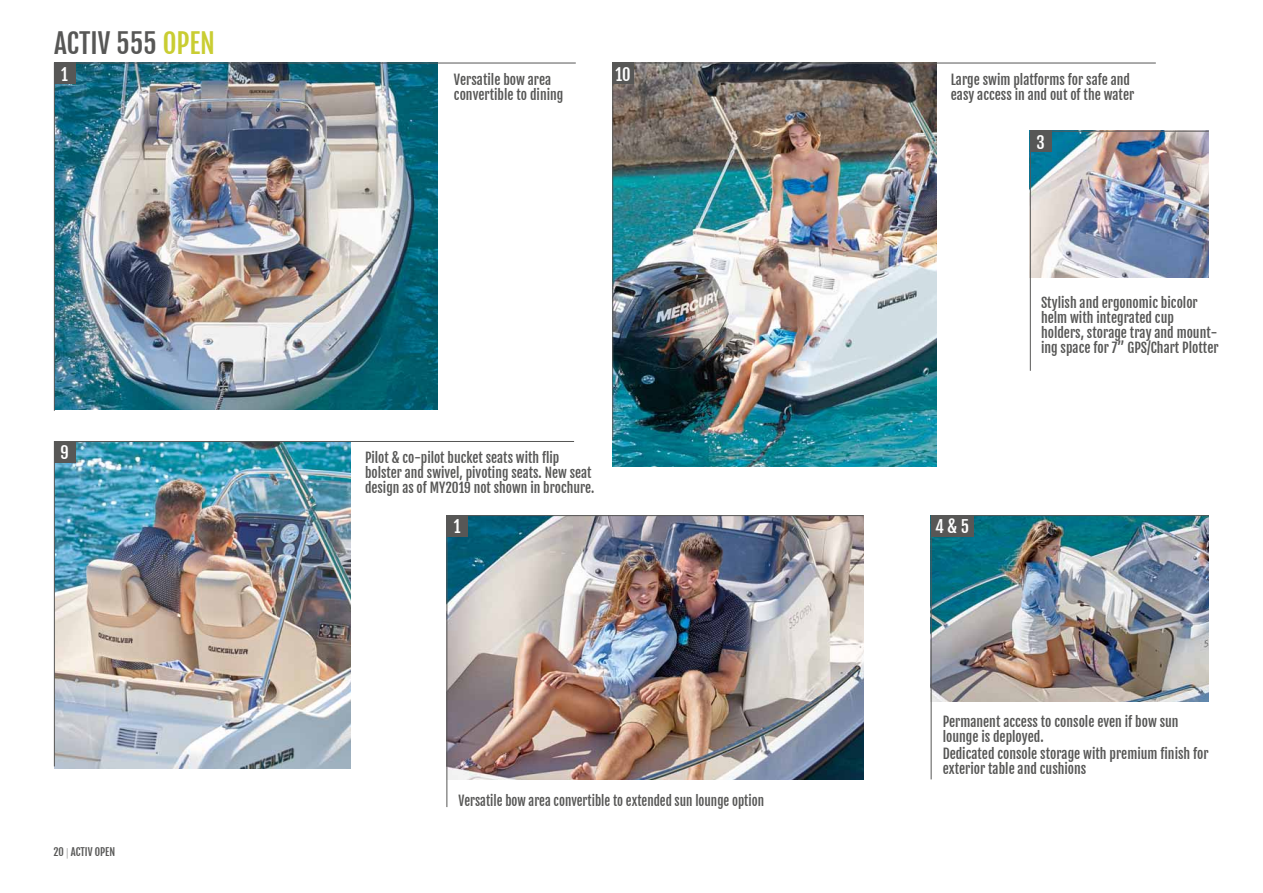
<style>
.page{position:relative;width:1263px;height:893px;background:#fff}
.page>*{position:absolute;margin:0;border:0;box-sizing:border-box;transform-origin:0 0}
.t1{font:27px "Fjalla One";color:#575756}
.t2{font:16.5px "Fjalla One";color:#fff}
.t3{font:13.5px/15px "Fjalla One";color:#575756}
.t4{font:13.5px "Fjalla One";color:#575756;scale:.95 1}
.t5{font:10.5px "Fjalla One";color:#575756}
.s1{color:#c9cd32}
.s2{font-family:"Source Sans Pro";font-weight:300}
</style>
<div class="page">
<img style="left:55px;top:64px;width:383px;height:346px">
<img style="left:54px;top:442px;width:296px;height:327px">
<img style="left:613px;top:64px;width:323px;height:402px">
<img style="left:447px;top:516px;width:416px;height:263px">
<img style="left:1031px;top:132px;width:178px;height:146px">
<img style="left:932px;top:516px;width:277px;height:185px">
<hr style="left:54px;top:63px;width:522px;height:1px;background:#575756">
<hr style="left:54px;top:441px;width:520px;height:1px;background:#575756">
<div style="left:54px;top:63px;width:21px;height:21px;background:#575756"></div>
<hr style="left:613px;top:63px;width:543px;height:1px;background:#575756">
<hr style="left:446px;top:515px;width:1px;height:292px;background:#575756">
<hr style="left:1030px;top:131px;width:1px;height:240px;background:#575756">
<div style="left:54px;top:441px;width:21px;height:21px;background:#575756"></div>
<div style="left:1030px;top:131px;width:21px;height:21px;background:#575756"></div>
<div style="left:446px;top:515px;width:22px;height:21px;background:#575756"></div>
<hr style="left:931px;top:515px;width:1px;height:264px;background:#575756">
<hr style="left:54px;top:63px;width:1px;height:348px;background:#575756">
<hr style="left:54px;top:441px;width:1px;height:325px;background:#575756">
<hr style="left:446px;top:515px;width:417px;height:1px;background:#575756">
<hr style="left:931px;top:515px;width:278px;height:1px;background:#575756">
<hr style="left:1030px;top:131px;width:179px;height:1px;background:#575756">
<hr style="left:612px;top:63px;width:1px;height:377px;background:#575756">
<div style="left:612px;top:63px;width:22px;height:21px;background:#575756"></div>
<div style="left:931px;top:515px;width:42px;height:21px;background:#575756"></div>
<h1 class="t1" style="left:54px;top:26px;width:163px">ACTIV 555 <span class="s1">OPEN</span></h1>
<p class="t2" style="left:615px;top:64px;width:17px">10</p>
<p class="t2" style="left:61px;top:64px;width:8px">1</p>
<p class="t3" style="left:951px;top:72px;width:185px">Large swim platforms for safe and easy access in and out of the water</p>
<p class="t3" style="left:454px;top:72px;width:111px">Versatile bow area convertible to dining</p>
<p class="t2" style="left:1036px;top:132px;width:10px">3</p>
<p class="t2" style="left:60px;top:442px;width:10px">9</p>
<p class="t5" style="left:54px;top:845px;width:63px">20 <span class="s2">|</span> ACTIV OPEN</p>
<p class="t3" style="left:365px;top:451px;width:231px">Pilot &amp; co-pilot bucket seats with flip bolster and swivel, pivoting seats. New seat design as of MY2019 not shown in brochure.</p>
<p class="t2" style="left:454px;top:516px;width:8px">1</p>
<p class="t4" style="left:458px;top:792px;width:323px">Versatile bow area convertible to extended sun lounge option</p>
<p class="t2" style="left:935px;top:516px;width:35px">4 &amp; 5</p>
<p class="t3" style="left:1041px;top:296px;width:179px">Stylish and ergonomic bicolor helm with integrated cup holders, storage tray and mount&shy;ing space for 7” GPS/Chart Plotter</p>
<p class="t3" style="left:943px;top:714px;width:237px">Permanent access to console even if bow sun lounge is deployed.</p>
<p class="t3" style="left:943px;top:747px;width:268px">Dedicated console storage with premium finish for exterior table and cushions</p>
</div>
